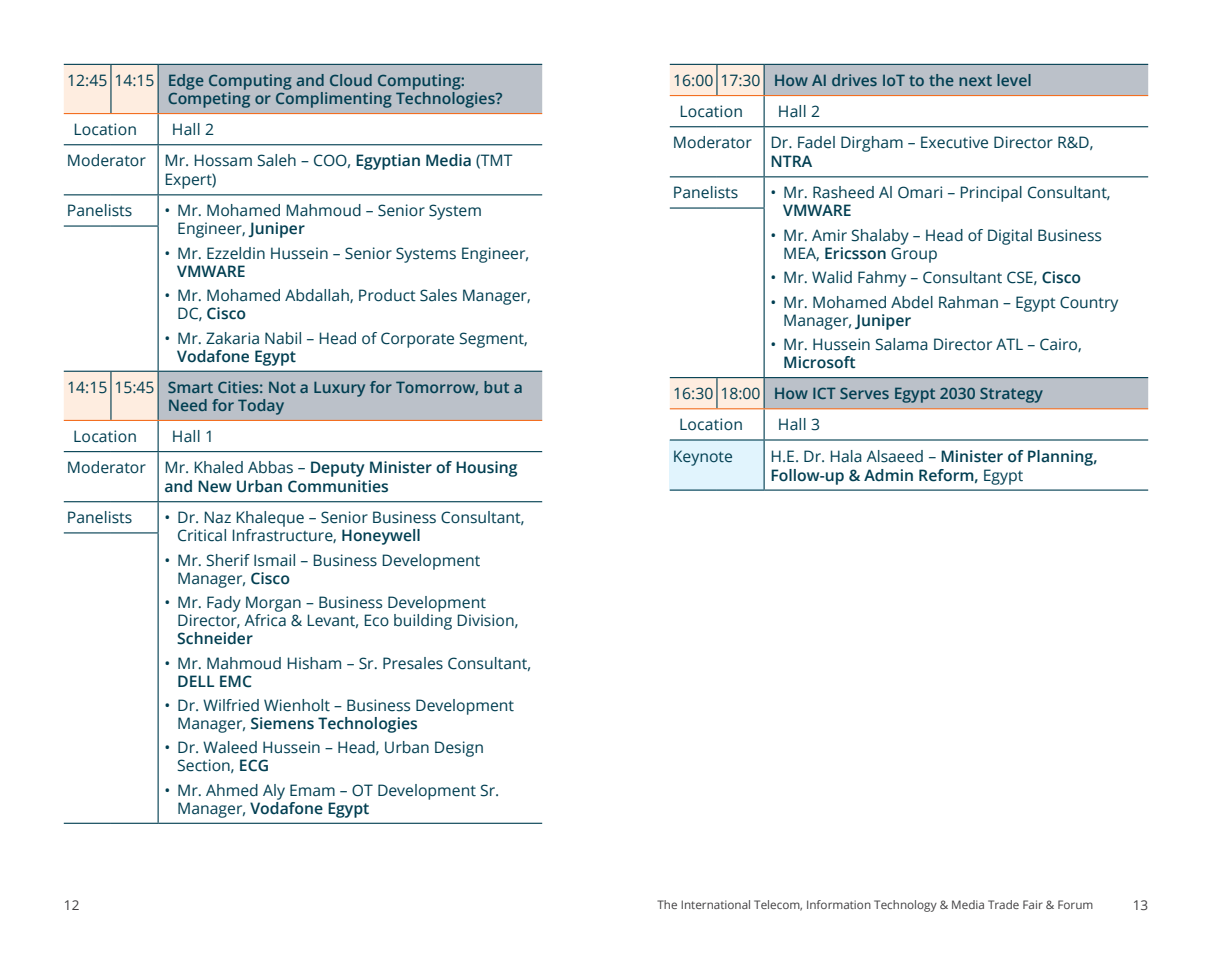
<style>
.page{position:relative;width:1212px;height:957px;background:#fff}
.page>*{position:absolute;margin:0;border:0;box-sizing:border-box;transform-origin:0 0}
.t1{font:15.75px/18px "Open Sans";color:#003e51}
.t2{font:600 15.75px/31.3px "Open Sans";color:#003e51}
.t3{font:13.5px "Open Sans";color:#414042}
.t4{font:11.7px "Open Sans";color:#414042}
.s1{font-weight:400}
.s2{font-weight:600}
</style>
<div class="page">
<svg style="left:64px;top:65px;width:94px;height:355px"></svg>
<svg style="left:159px;top:65px;width:383px;height:355px"></svg>
<hr style="left:110px;top:65px;width:2px;height:48px;background:#003e51">
<hr style="left:158px;top:65px;width:1px;height:48px;background:#003e51">
<hr style="left:158px;top:114px;width:1px;height:30px;background:#003e51">
<hr style="left:158px;top:145px;width:1px;height:49px;background:#003e51">
<hr style="left:158px;top:195px;width:1px;height:30px;background:#003e51">
<hr style="left:64px;top:225px;width:47px;height:2px;background:#003e51">
<hr style="left:111px;top:225px;width:48px;height:2px;background:#003e51">
<hr style="left:158px;top:227px;width:1px;height:144px;background:#003e51">
<hr style="left:110px;top:372px;width:2px;height:48px;background:#003e51">
<hr style="left:158px;top:372px;width:1px;height:48px;background:#003e51">
<hr style="left:158px;top:421px;width:1px;height:30px;background:#003e51">
<hr style="left:158px;top:452px;width:1px;height:49px;background:#003e51">
<hr style="left:158px;top:502px;width:1px;height:30px;background:#003e51">
<hr style="left:158px;top:533px;width:1px;height:289px;background:#003e51">
<hr style="left:64px;top:113px;width:47px;height:1px;background:#f36f21">
<hr style="left:111px;top:113px;width:47px;height:1px;background:#f36f21">
<hr style="left:158px;top:113px;width:384px;height:1px;background:#f36f21">
<hr style="left:64px;top:64px;width:47px;height:1px;background:#003e51">
<hr style="left:111px;top:64px;width:47px;height:1px;background:#003e51">
<hr style="left:158px;top:64px;width:384px;height:1px;background:#003e51">
<hr style="left:64px;top:371px;width:47px;height:1px;background:#003e51">
<hr style="left:111px;top:371px;width:47px;height:1px;background:#003e51">
<hr style="left:158px;top:371px;width:384px;height:1px;background:#003e51">
<hr style="left:64px;top:822px;width:47px;height:2px;background:#003e51">
<hr style="left:111px;top:822px;width:47px;height:2px;background:#003e51">
<hr style="left:158px;top:822px;width:384px;height:2px;background:#003e51">
<hr style="left:64px;top:144px;width:47px;height:1px;background:#003e51">
<hr style="left:111px;top:144px;width:47px;height:1px;background:#003e51">
<hr style="left:158px;top:144px;width:384px;height:1px;background:#003e51">
<hr style="left:64px;top:451px;width:47px;height:1px;background:#003e51">
<hr style="left:111px;top:451px;width:47px;height:1px;background:#003e51">
<hr style="left:158px;top:451px;width:384px;height:1px;background:#003e51">
<hr style="left:64px;top:532px;width:47px;height:1px;background:#003e51">
<hr style="left:111px;top:532px;width:48px;height:1px;background:#003e51">
<hr style="left:64px;top:420px;width:47px;height:1px;background:#f36f21">
<hr style="left:111px;top:420px;width:47px;height:1px;background:#f36f21">
<hr style="left:158px;top:420px;width:384px;height:1px;background:#f36f21">
<hr style="left:64px;top:194px;width:47px;height:1px;background:#003e51">
<hr style="left:111px;top:194px;width:47px;height:1px;background:#003e51">
<hr style="left:158px;top:194px;width:384px;height:1px;background:#003e51">
<hr style="left:64px;top:501px;width:47px;height:1px;background:#003e51">
<hr style="left:111px;top:501px;width:47px;height:1px;background:#003e51">
<hr style="left:158px;top:501px;width:384px;height:1px;background:#003e51">
<svg style="left:670px;top:65px;width:93px;height:343px"></svg>
<svg style="left:765px;top:65px;width:383px;height:343px"></svg>
<div style="left:670px;top:440px;width:94px;height:50px;background:#e1f4fd"></div>
<hr style="left:716px;top:65px;width:1px;height:30px;background:#003e51">
<hr style="left:763px;top:65px;width:2px;height:30px;background:#003e51">
<hr style="left:763px;top:96px;width:2px;height:30px;background:#003e51">
<hr style="left:763px;top:127px;width:2px;height:49px;background:#003e51">
<hr style="left:763px;top:177px;width:2px;height:30px;background:#003e51">
<hr style="left:670px;top:207px;width:47px;height:2px;background:#003e51">
<hr style="left:717px;top:207px;width:48px;height:2px;background:#003e51">
<hr style="left:763px;top:209px;width:2px;height:168px;background:#003e51">
<hr style="left:716px;top:378px;width:1px;height:30px;background:#003e51">
<hr style="left:763px;top:378px;width:2px;height:30px;background:#003e51">
<hr style="left:763px;top:409px;width:2px;height:30px;background:#003e51">
<hr style="left:763px;top:440px;width:2px;height:49px;background:#003e51">
<hr style="left:670px;top:95px;width:47px;height:1px;background:#f36f21">
<hr style="left:717px;top:95px;width:47px;height:1px;background:#f36f21">
<hr style="left:764px;top:95px;width:384px;height:1px;background:#f36f21">
<hr style="left:670px;top:64px;width:47px;height:1px;background:#003e51">
<hr style="left:717px;top:64px;width:47px;height:1px;background:#003e51">
<hr style="left:764px;top:64px;width:384px;height:1px;background:#003e51">
<hr style="left:670px;top:377px;width:47px;height:1px;background:#003e51">
<hr style="left:717px;top:377px;width:47px;height:1px;background:#003e51">
<hr style="left:764px;top:377px;width:384px;height:1px;background:#003e51">
<hr style="left:670px;top:126px;width:47px;height:1px;background:#003e51">
<hr style="left:717px;top:126px;width:47px;height:1px;background:#003e51">
<hr style="left:764px;top:126px;width:384px;height:1px;background:#003e51">
<hr style="left:670px;top:439px;width:47px;height:1px;background:#003e51">
<hr style="left:717px;top:439px;width:47px;height:1px;background:#003e51">
<hr style="left:764px;top:439px;width:384px;height:1px;background:#003e51">
<hr style="left:670px;top:489px;width:47px;height:2px;background:#003e51">
<hr style="left:717px;top:489px;width:47px;height:2px;background:#003e51">
<hr style="left:764px;top:489px;width:384px;height:2px;background:#003e51">
<hr style="left:670px;top:408px;width:47px;height:1px;background:#f36f21">
<hr style="left:717px;top:408px;width:47px;height:1px;background:#f36f21">
<hr style="left:764px;top:408px;width:384px;height:1px;background:#f36f21">
<hr style="left:670px;top:176px;width:47px;height:1px;background:#003e51">
<hr style="left:717px;top:176px;width:47px;height:1px;background:#003e51">
<hr style="left:764px;top:176px;width:384px;height:1px;background:#003e51">
<p class="t2" style="left:168px;top:71px;width:336px;line-height:18px;text-indent:-100px"><span class="s1">12:45 14:15</span> Edge Computing and Cloud Computing:<br>Competing or Complimenting Technologies?</p>
<p class="t1" style="left:73px;top:120px;width:65px">Location</p>
<p class="t1" style="left:67px;top:113px;width:447px;line-height:31.3px;text-indent:105px">Hall 2<br>Moderator Mr. Hossam Saleh – COO, <span class="s2">Egyptian Media</span> (TMT</p>
<p class="t1" style="left:164px;top:170px;width:54px">Expert)</p>
<p class="t1" style="left:67px;top:201px;width:67px">Panelists</p>
<p class="t1" style="left:177px;top:201px;width:306px;text-indent:-13px">• Mr. Mohamed Mahmoud – Senior System<br>Engineer, <span class="s2">Juniper</span></p>
<p class="t1" style="left:164px;top:244px;width:366px">• Mr. Ezzeldin Hussein – Senior Systems Engineer,</p>
<p class="t2" style="left:177px;top:255px;width:70px">VMWARE</p>
<p class="t1" style="left:177px;top:286px;width:355px;text-indent:-13px">• Mr. Mohamed Abdallah, Product Sales Manager,<br>DC, <span class="s2">Cisco</span></p>
<p class="t1" style="left:164px;top:328px;width:365px">• Mr. Zakaria Nabil – Head of Corporate Segment,</p>
<p class="t2" style="left:67px;top:340px;width:457px;text-indent:110px">Vodafone Egypt<br><span class="s1">14:15 15:45</span> Smart Cities: Not a Luxury for Tomorrow, but a</p>
<p class="t2" style="left:168px;top:389px;width:118px">Need for Today</p>
<p class="t1" style="left:73px;top:427px;width:65px">Location</p>
<p class="t1" style="left:67px;top:420px;width:452px;line-height:31.3px;text-indent:105px">Hall 1<br>Moderator Mr. Khaled Abbas – <span class="s2">Deputy Minister of Housing</span></p>
<p class="t2" style="left:164px;top:470px;width:226px">and New Urban Communities</p>
<p class="t1" style="left:67px;top:508px;width:67px">Panelists</p>
<p class="t1" style="left:177px;top:508px;width:349px;text-indent:-13px">• Dr. Naz Khaleque – Senior Business Consultant,<br>Critical Infrastructure, <span class="s2">Honeywell</span></p>
<p class="t1" style="left:177px;top:550px;width:305px;text-indent:-13px">• Mr. Sherif Ismail – Business Development<br>Manager, <span class="s2">Cisco</span></p>
<p class="t1" style="left:177px;top:593px;width:343px;text-indent:-13px">• Mr. Fady Morgan – Business Development<br>Director, Africa &amp; Levant, Eco building Division,</p>
<p class="t2" style="left:177px;top:622px;width:77px">Schneider</p>
<p class="t1" style="left:164px;top:653px;width:368px">• Mr. Mahmoud Hisham – Sr. Presales Consultant,</p>
<p class="t2" style="left:177px;top:665px;width:76px">DELL EMC</p>
<p class="t1" style="left:177px;top:696px;width:338px;text-indent:-13px">• Dr. Wilfried Wienholt – Business Development<br>Manager, <span class="s2">Siemens Technologies</span></p>
<p class="t1" style="left:177px;top:738px;width:308px;text-indent:-13px">• Dr. Waleed Hussein – Head, Urban Design<br>Section, <span class="s2">ECG</span></p>
<p class="t1" style="left:177px;top:780px;width:324px;text-indent:-13px">• Mr. Ahmed Aly Emam – OT Development Sr.<br>Manager, <span class="s2">Vodafone Egypt</span></p>
<p class="t2" style="left:679px;top:64px;width:354px;text-indent:-6px"><span class="s1">16:00 17:30</span> How AI drives IoT to the next level<br><span class="s1">Location</span></p>
<p class="t1" style="left:673px;top:95px;width:422px;line-height:31.3px;text-indent:105px">Hall 2<br>Moderator Dr. Fadel Dirgham – Executive Director R&amp;D,</p>
<p class="t2" style="left:770px;top:146px;width:43px">NTRA</p>
<p class="t1" style="left:673px;top:183px;width:67px">Panelists</p>
<p class="t1" style="left:770px;top:183px;width:342px">• Mr. Rasheed Al Omari – Principal Consultant,</p>
<p class="t2" style="left:783px;top:195px;width:70px">VMWARE</p>
<p class="t1" style="left:783px;top:226px;width:320px;text-indent:-13px">• Mr. Amir Shalaby – Head of Digital Business<br>MEA, <span class="s2">Ericsson</span> Group</p>
<p class="t1" style="left:770px;top:268px;width:312px">• Mr. Walid Fahmy – Consultant CSE, <span class="s2">Cisco</span></p>
<p class="t1" style="left:783px;top:292px;width:337px;text-indent:-13px">• Mr. Mohamed Abdel Rahman – Egypt Country<br>Manager, <span class="s2">Juniper</span></p>
<p class="t1" style="left:770px;top:335px;width:313px">• Mr. Hussein Salama Director ATL – Cairo,</p>
<p class="t2" style="left:783px;top:346px;width:74px">Microsoft</p>
<p class="t2" style="left:673px;top:377px;width:371px"><span class="s1">16:30 18:00</span> How ICT Serves Egypt 2030 Strategy</p>
<p class="t1" style="left:679px;top:415px;width:65px">Location</p>
<p class="t1" style="left:778px;top:415px;width:44px">Hall 3</p>
<p class="t1" style="left:673px;top:446px;width:62px">Keynote</p>
<p class="t2" style="left:770px;top:446px;width:329px;line-height:18.9px"><span class="s1">H.E. Dr. Hala Alsaeed –</span> Minister of Planning,<br>Follow-up &amp; Admin Reform, <span class="s1">Egypt</span></p>
<p class="t3" style="left:64px;top:895px;width:17px">12</p>
<p class="t4" style="left:657px;top:897px;width:437px">The International Telecom, Information Technology &amp; Media Trade Fair &amp; Forum</p>
<p class="t3" style="left:1133px;top:895px;width:17px">13</p>
</div>
